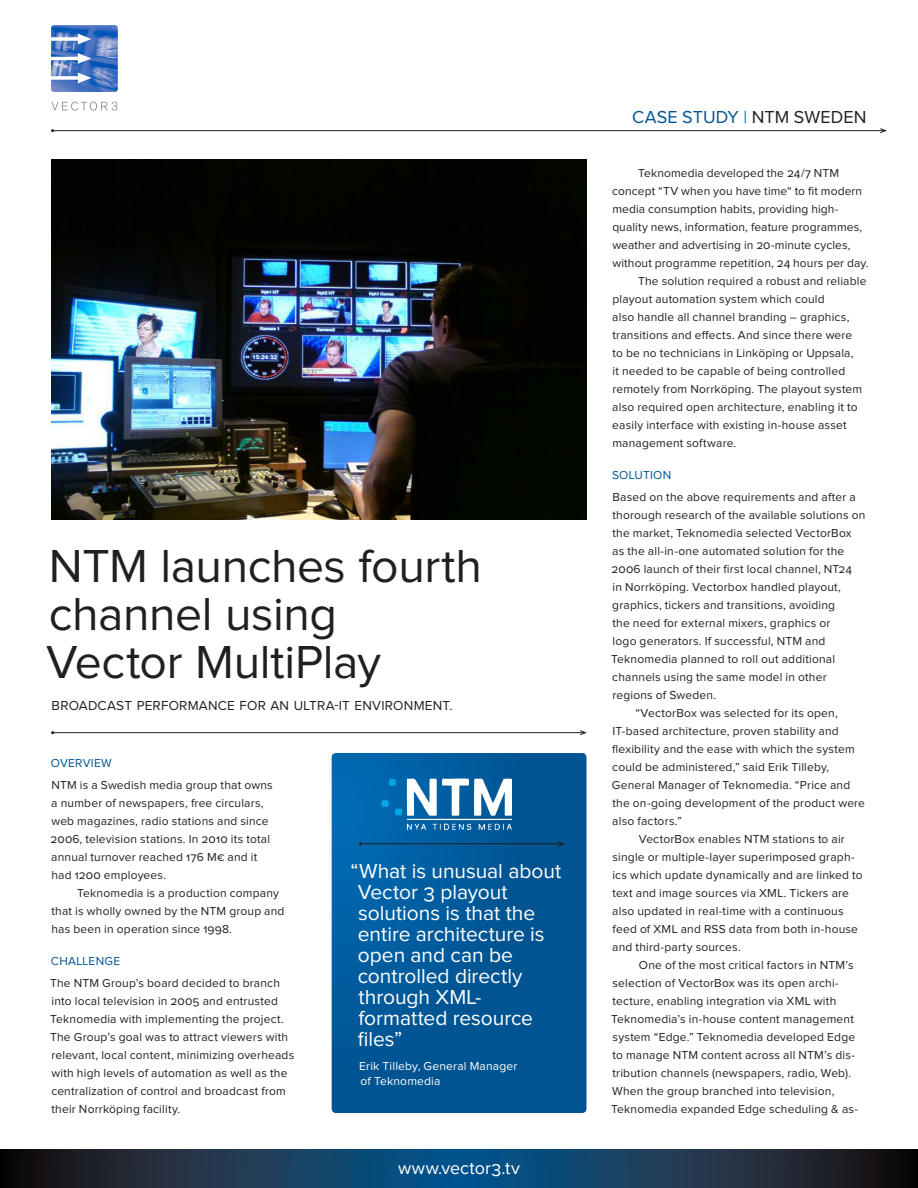
<style>
.page{position:relative;width:918px;height:1188px;background:#fff}
.page>*{position:absolute;margin:0;border:0;box-sizing:border-box;transform-origin:0 0}
.Headline_doc{font:48px/48px "Proxima Nova";letter-spacing:-.01em;color:#231f20}
.t1{font:21px/21px "Proxima Nova";color:#fff}
.Body_text{font:18px "Proxima Nova";color:#fff}
.Body_text-2{font:18px "Proxima Nova";color:#231f20}
.Body_text-3{font:18px "Proxima Nova";color:#005492}
.Deckhead_doc{font:13.5px "Proxima Nova";letter-spacing:.02em;color:#231f20}
.Body_text-4{font:12px/18px "Proxima Nova";letter-spacing:.015em;color:#231f20}
.t2{font:12px/15px "Proxima Nova";letter-spacing:.015em;color:#fff}
.Body_text-5{font:12px "Proxima Nova";letter-spacing:.02em;color:#005492}
.s1{color:#005492}
.s2{color:#006cb7}
</style>
<div class="page">
<svg style="left:0;top:1149px;width:918px;height:39px;background:#16354f"></svg>
<svg style="left:51px;top:102px;width:66px;height:9px"></svg>
<img style="left:51px;top:25px;width:67px;height:67px">
<hr style="left:53px;top:732px;width:532px;height:1px;background:#231f20">
<svg style="left:579px;top:730px;width:8px;height:5px"></svg>
<hr style="left:53px;top:130px;width:832px;height:1px;background:#231f20">
<svg style="left:879px;top:128px;width:8px;height:5px"></svg>
<img style="left:51px;top:159px;width:535px;height:360px">
<svg style="left:332px;top:753px;width:254px;height:360px;background:#005898"></svg>
<hr style="left:360px;top:843px;width:202px;height:1px;background:#231f20">
<svg style="left:557px;top:841px;width:8px;height:6px"></svg>
<svg style="left:381px;top:778px;width:131px;height:54px"></svg>
<p class="Headline_doc" style="left:46px;top:544px;width:437px">NTM launches fourth channel using<br>Vector MultiPlay</p>
<p class="Deckhead_doc" style="left:52px;top:699px;width:353px">Broadcast perfo rmance fo r aN u ltra-IT environm</p>
<p class="Deckhead_doc" style="left:425px;top:699px;width:29px">ent.</p>
<p class="Body_text-5" style="left:51px;top:757px;width:62px">Overview</p>
<p class="Body_text-4" style="left:51px;top:777px;width:224px">NTM is a Swedish media group that owns a number of newspapers, free circulars, web magazines, radio stations and since 2006, television stations. I n 2010 its total annual turnover reached 176 M€ and it had 1200 employees.</p>
<p class="Body_text-4" style="left:51px;top:885px;width:235px;text-indent:26px">Teknomedia is a production company that is wholly owned by the NTM group and has been in operation since 1998.</p>
<p class="Body_text-5" style="left:51px;top:955px;width:71px">Challenge</p>
<p class="Body_text-4" style="left:50px;top:975px;width:246px">The NTM Group’s board decided to branch into local television in 2005 and entrusted Teknomedia with implementing the project.<br>The Group’s goal was to attract viewers with relevant, local content, minimizing overheads with high levels of automation as well as the centralization of control and broadcast from their Norrköping facility.</p>
<p class="t1" style="left:358px;top:862px;width:205px;text-indent:-7px">“What is unusual about<br>Vector 3 playout solutions is that the entire architecture is open and can be controlled directly through XML&shy;formatted resource files”</p>
<p class="t2" style="left:359px;top:1059px;width:160px">Erik Tilleby, General Manager of Teknomedia</p>
<p class="Body_text" style="left:398px;top:1160px;width:123px">www.vector3.tv</p>
<p class="Body_text-3" style="left:632px;top:109px;width:62px">Case stu</p>
<p class="Body_text-2" style="left:716px;top:109px;width:149px"><span class="s1">dy</span> <span class="s2">|</span> NTM Sweden</p>
<p class="Body_text-4" style="left:612px;top:165px;width:258px;text-indent:26px">Teknomedia developed the 24/7 NTM concept “TV when you have time“ to fit modern media consumption habits, providing high&shy;quality news, information, feature programmes, weather and advertising in 20-minute cycles, without programme repetition, 24 hours per day.</p>
<p class="Body_text-4" style="left:612px;top:273px;width:256px;text-indent:26px">The solution required a robust and reliable playout automation system which could<br>also handle all channel branding – graphics, transitions and effects. And since there were<br>to be no technicians in Linköping or Uppsala,<br>it needed to be capable of being controlled remotely from Norrköping. The playout system also required open architecture, enabling it to easily interface with existing in-house asset management software.</p>
<p class="Body_text-5" style="left:612px;top:469px;width:51px">Solution</p>
<p class="Body_text-4" style="left:611px;top:489px;width:256px">Based on the above requirements and after a thorough research of the available solutions on the market, Teknomedia selected VectorBox as the all-in-one automated solution for the 2006 launch of their first local channel, NT24<br>in Norrköping. Vectorbox handled playout, graphics, tickers and transitions, avoiding<br>the need for external mixers, graphics or<br>logo generators. If successful, NTM and Teknomedia planned to roll out additional channels using the same model in other regions of Sweden.</p>
<p class="Body_text-4" style="left:612px;top:705px;width:255px;text-indent:23px">“VectorBox was selected for its open, IT-based architecture, proven stability and flexibility and the ease with which the system could be administered,” said Erik Tilleby, General Manager of Teknomedia. “Price and the on-going development of the product were also factors.”</p>
<p class="Body_text-4" style="left:612px;top:831px;width:252px;text-indent:26px">VectorBox enables NTM stations to air single or multiple-layer superimposed graph&shy;ics which update dynamically and are linked to text and image sources via XML. Tickers are also updated in real-time with a continuous feed of XML and RSS data from both in-house and third-party sources.</p>
<p class="Body_text-4" style="left:611px;top:957px;width:248px;text-indent:28px">One of the most critical factors in NTM’s selection of VectorBox was its open archi&shy;tecture, enabling integration via XML with Teknomedia’s in-house content management system “Edge.” Teknomedia developed Edge to manage NTM content across all NTM’s dis&shy;tribution channels (newspapers, radio, Web).<br>When the group branched into television, Teknomedia expanded Edge scheduling &amp; as-</p>
</div>
